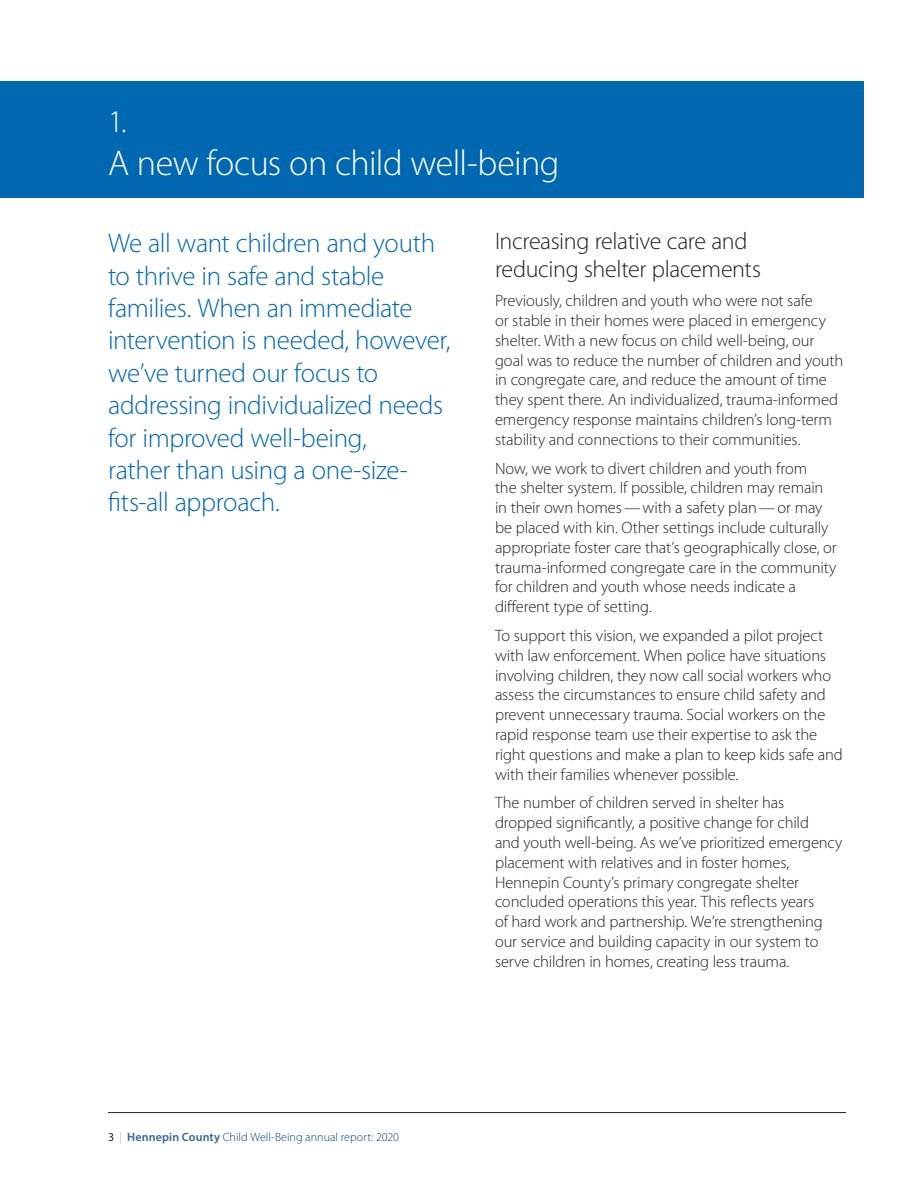
<style>
.page{position:relative;width:918px;height:1188px;background:#fff}
.page>*{position:absolute;margin:0;border:0;box-sizing:border-box;transform-origin:0 0}
.sub_head{font:300 36px "Myriad Pro";letter-spacing:-.02em;color:#fff}
.sub_head-2{font:300 31.5px "Myriad Pro";color:#fff}
.t1{font:300 27px/32.4px "Myriad Pro";letter-spacing:-.015em;color:#0067b1}
.Sub_subhead{font:300 24px/28.8px "Myriad Pro";letter-spacing:-.015em;color:#231f20}
.t2{font:300 16.5px/19.8px "Myriad Pro";letter-spacing:-.01em;color:#231f20}
.t3{font:300 12px "Myriad Pro";color:#00447c}
.s1{font-weight:400;color:#231f20}
.s2{color:#adafb1}
.s3{font-weight:600;color:#306396}
</style>
<div class="page">
<hr style="left:108px;top:1112px;width:738px;height:1px;background:#231f20">
<div style="left:0;top:81px;width:864px;height:117px;background:#0067b1"></div>
<p class="sub_head-2" style="left:108px;top:104px;width:20px">1.</p>
<p class="sub_head" style="left:108px;top:143px;width:453px">A new focus on child well-being</p>
<p class="t1" style="left:108px;top:227px;width:344px">We all want children and youth to thrive in safe and stable families. When an immediate intervention is needed, however, we’ve turned our focus to addressing individualized needs for improved well-being,<br>rather than using a one-size&shy;fits-all approach.</p>
<p class="Sub_subhead" style="left:495px;top:227px;width:267px">Increasing relative care and reducing shelter placements</p>
<p class="t2" style="left:495px;top:291px;width:350px">Previously, children and youth who were not safe<br>or stable in their homes were placed in emergency shelter. With a new focus on child well-being, our goal was to reduce the number of children and youth in congregate care, and reduce the amount of time they spent there. An individualized, trauma-informed emergency response maintains children’s long-term stability and connections to their communities.</p>
<p class="t2" style="left:495px;top:459px;width:343px">Now, we work to divert children and youth from<br>the shelter system. If possible, children may remain in their own homes—with a safety plan—or may be placed with kin. Other settings include culturally appropriate foster care that’s geographically close, or trauma-informed congregate care in the community for children and youth whose needs indicate a different type of setting.</p>
<p class="t2" style="left:495px;top:626px;width:349px">To support this vision, we expanded a pilot project with law enforcement. When police have situations involving children, they now call social workers who assess the circumstances to ensure child safety and prevent unnecessary trauma. Social workers on the rapid response team use their expertise to ask the right questions and make a plan to keep kids safe and with their families whenever possible.</p>
<p class="t2" style="left:495px;top:793px;width:349px">The number of children served in shelter has dropped significantly, a positive change for child<br>and youth well-being. As we’ve prioritized emergency placement with relatives and in foster homes, Hennepin County’s primary congregate shelter concluded operations this year. This reflects years<br>of hard work and partnership. We’re strengthening our service and building capacity in our system to serve children in homes, creating less trauma.</p>
<p class="t3" style="left:108px;top:1131px;width:293px"><span class="s1">3</span> <span class="s2">|</span> <span class="s3">Hennepin County</span> Child Well-Being annual report: 2020</p>
</div>
